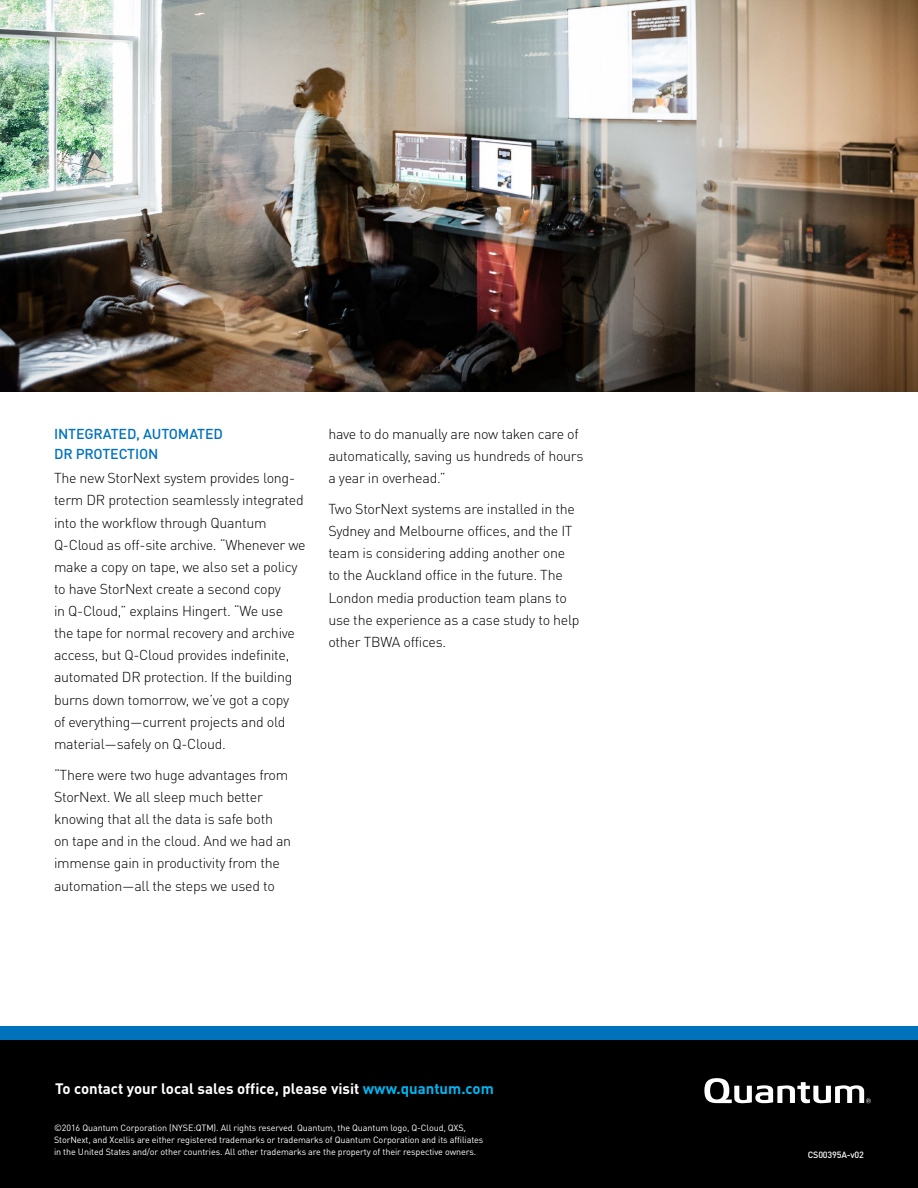
<style>
.page{position:relative;width:918px;height:1188px;background:#fff}
.page>*{position:absolute;margin:0;border:0;box-sizing:border-box;transform-origin:0 0}
.t1{font:700 15px "DIN Pro";color:#fff}
.t2{font:300 14.25px/22.2px "DIN Pro";letter-spacing:-.02em;color:#000}
.t3{font:500 14.25px/20.2px "DIN Pro";letter-spacing:-.01em;color:#0072bc}
.t4{font:9px/12px "DIN Pro";letter-spacing:-.01em;color:#fff}
.t5{font:500 9px "DIN Pro";letter-spacing:-.02em;color:#fff}
.s1{color:#00b6f1}
</style>
<div class="page">
<div style="left:0;top:1040px;width:918px;height:148px;background:#000"></div>
<svg style="left:704px;top:1078px;width:167px;height:25px"></svg>
<div style="left:0;top:1026px;width:918px;height:14px;background:#0072bc"></div>
<img style="left:0;top:0;width:918px;height:392px">
<p class="t3" style="left:54px;top:422px;width:171px">INTEGRATED, AUTOMATED<br>DR PROTECTION</p>
<p class="t2" style="left:54px;top:466px;width:253px">The new StorNext system provides long&shy;term DR protection seamlessly integrated into the workflow through Quantum Q-Cloud as off-site archive. “Whenever we make a copy on tape, we also set a policy to have StorNext create a second copy<br>in Q-Cloud,” explains Hingert. “We use the tape for normal recovery and archive access, but Q-Cloud provides indefinite, automated DR protection. If the building burns down tomorrow, we’ve got a copy<br>of everything—current projects and old material—safely on Q-Cloud.</p>
<p class="t2" style="left:54px;top:762px;width:239px">“There were two huge advantages from StorNext. We all sleep much better knowing that all the data is safe both on tape and in the cloud. And we had an immense gain in productivity from the automation—all the steps we used to</p>
<p class="t2" style="left:328px;top:421px;width:257px">have to do manually are now taken care of automatically, saving us hundreds of hours a year in overhead.”</p>
<p class="t2" style="left:328px;top:497px;width:253px">Two StorNext systems are installed in the Sydney and Melbourne offices, and the IT team is considering adding another one to the Auckland office in the future. The London media production team plans to use the experience as a case study to help other TBWA offices.</p>
<p class="t1" style="left:55px;top:1076px;width:440px">To contact your local sales office, please visit <span class="s1">www.quantum.com</span></p>
<p class="t4" style="left:54px;top:1121px;width:431px">©2016 Quantum Corporation (NYSE:QTM). All rights reserved. Quantum, the Quantum logo, Q-Cloud, QXS,<br>StorNext, and Xcellis are either registered trademarks or trademarks of Quantum Corporation and its affiliates in the United States and/or other countries. All other trademarks are the property of their respective owners.</p>
<p class="t5" style="left:808px;top:1147px;width:58px">CS00395A-v02</p>
</div>
